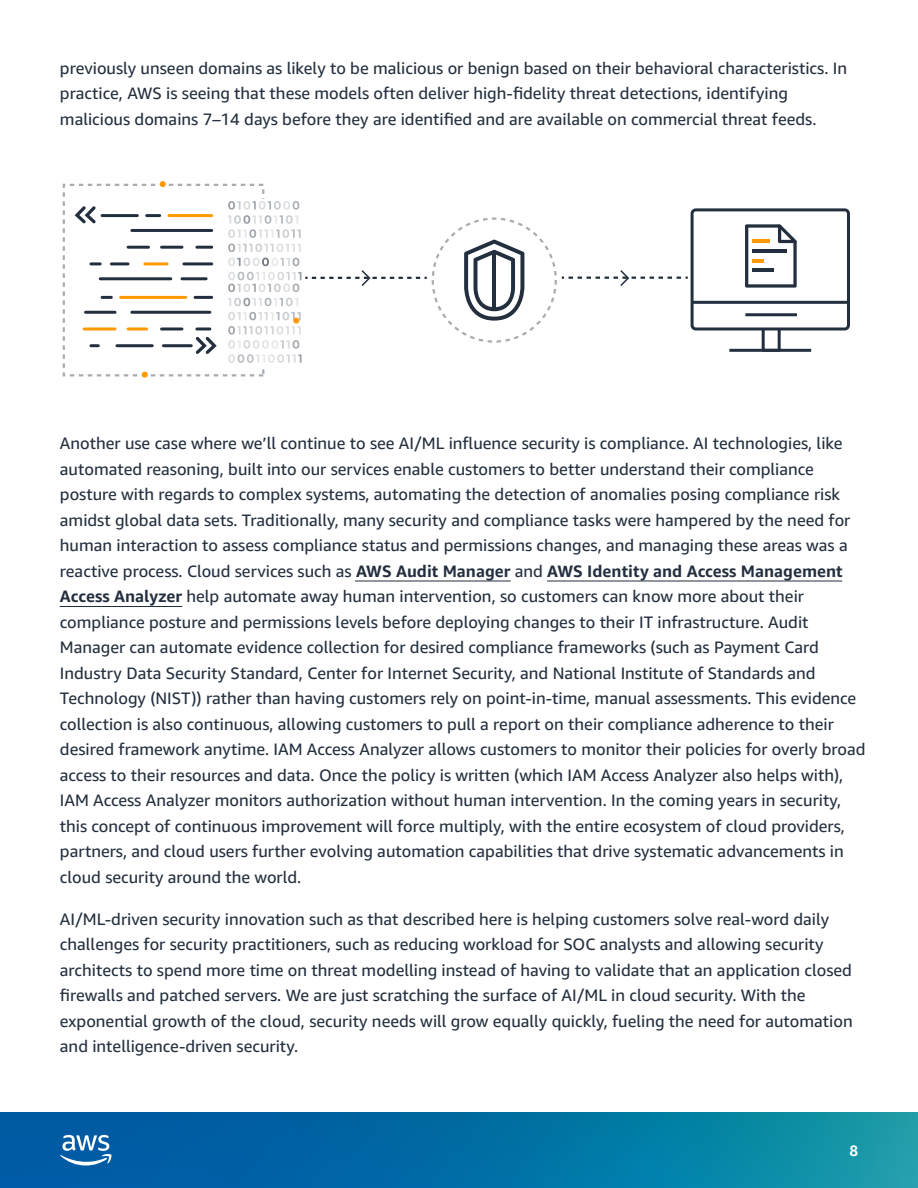
<style>
.page{position:relative;width:918px;height:1188px;background:#fff}
.page>*{position:absolute;margin:0;border:0;box-sizing:border-box;transform-origin:0 0}
.t1{font:700 24.3px "Bebas Neue";color:#000;scale:.62 1}
.t2{font:700 24.3px "Bebas Neue";color:#000;scale:.26 1}
.t3{font:700 22.05px "Bebas Neue";color:#000;scale:.49 1}
.t4{font:16.5px/25.5px "Amazon Ember";color:#232f3e}
.t5{font:700 15px "Amazon Ember";color:#fff}
.s1{font-weight:700}
</style>
<div class="page">
<svg style="left:0;top:1112px;width:918px;height:76px;background:#0472a5"></svg>
<svg style="left:60px;top:1135px;width:52px;height:31px"></svg>
<svg style="left:464px;top:240px;width:60px;height:81px"></svg>
<hr style="left:492px;top:252px;width:4px;height:57px;background:#232f3e">
<div style="left:691px;top:208px;width:159px;height:122px;border:3px solid #232f3e;border-radius:4px"></div>
<hr style="left:692px;top:301px;width:156px;height:3px;background:#232f3e">
<hr style="left:745px;top:313px;width:52px;height:3px;background:#232f3e">
<div style="left:762px;top:327px;width:19px;height:25px;border:3px solid #232f3e"></div>
<hr style="left:729px;top:349px;width:82px;height:3px;background:#232f3e">
<svg style="left:745px;top:224px;width:52px;height:64px"></svg>
<svg style="left:75px;top:206px;width:21px;height:17px"></svg>
<svg style="left:196px;top:337px;width:21px;height:17px"></svg>
<hr style="left:102px;top:214px;width:35px;height:3px;background:#232f3e">
<hr style="left:169px;top:214px;width:43px;height:3px;background:#f90">
<hr style="left:132px;top:229px;width:80px;height:3px;background:#232f3e">
<hr style="left:128px;top:246px;width:21px;height:3px;background:#232f3e">
<hr style="left:162px;top:246px;width:20px;height:3px;background:#232f3e">
<hr style="left:197px;top:246px;width:15px;height:3px;background:#232f3e">
<hr style="left:184px;top:262px;width:28px;height:3px;background:#232f3e">
<hr style="left:145px;top:262px;width:22px;height:3px;background:#f90">
<hr style="left:100px;top:277px;width:71px;height:3px;background:#232f3e">
<hr style="left:121px;top:296px;width:65px;height:3px;background:#f90">
<svg style="left:102px;top:296px;width:9px;height:3px"></svg>
<hr style="left:86px;top:311px;width:29px;height:3px;background:#232f3e">
<hr style="left:132px;top:311px;width:78px;height:3px;background:#232f3e">
<svg style="left:197px;top:327px;width:13px;height:3px"></svg>
<hr style="left:162px;top:327px;width:20px;height:3px;background:#232f3e">
<hr style="left:128px;top:327px;width:19px;height:3px;background:#f90">
<hr style="left:117px;top:344px;width:35px;height:3px;background:#232f3e">
<hr style="left:163px;top:344px;width:28px;height:3px;background:#232f3e">
<svg style="left:91px;top:344px;width:7px;height:3px"></svg>
<hr style="left:84px;top:327px;width:31px;height:3px;background:#f90">
<hr style="left:195px;top:296px;width:17px;height:3px;background:#232f3e">
<hr style="left:182px;top:277px;width:24px;height:3px;background:#232f3e">
<hr style="left:111px;top:262px;width:17px;height:3px;background:#232f3e">
<svg style="left:91px;top:262px;width:9px;height:3px"></svg>
<svg style="left:147px;top:214px;width:13px;height:3px"></svg>
<svg style="left:228px;top:298px;width:70px;height:8px"></svg>
<svg style="left:228px;top:201px;width:73px;height:37px"></svg>
<svg style="left:228px;top:244px;width:73px;height:8px"></svg>
<svg style="left:160px;top:181px;width:6px;height:6px"></svg>
<svg style="left:228px;top:312px;width:74px;height:51px"></svg>
<svg style="left:142px;top:372px;width:6px;height:6px"></svg>
<svg style="left:228px;top:258px;width:199px;height:34px"></svg>
<svg style="left:562px;top:270px;width:126px;height:16px"></svg>
<hr style="left:355px;top:581px;width:156px;height:1px;background:#232f3e">
<hr style="left:547px;top:581px;width:295px;height:1px;background:#232f3e">
<hr style="left:60px;top:606px;width:122px;height:1px;background:#232f3e">
<p class="t4" style="left:60px;top:55px;width:789px">previously unseen domains as likely to be malicious or benign based on their behavioral characteristics. In practice, AWS is seeing that these models often deliver high-fidelity threat detections, identifying malicious domains 7–14 days before they are identified and are available on commercial threat feeds.</p>
<p class="t4" style="left:60px;top:431px;width:807px">Another use case where we’ll continue to see AI/ML influence security is compliance. AI technologies, like automated reasoning, built into our services enable customers to better understand their compliance posture with regards to complex systems, automating the detection of anomalies posing compliance risk amidst global data sets. Traditionally, many security and compliance tasks were hampered by the need for human interaction to assess compliance status and permissions changes, and managing these areas was a reactive process. Cloud services such as <span class="s1">AWS Audit Manager</span> and <span class="s1">AWS Identity and Access Management Access Analyzer</span> help automate away human intervention, so customers can know more about their compliance posture and permissions levels before deploying changes to their IT infrastructure. Audit Manager can automate evidence collection for desired compliance frameworks (such as Payment Card Industry Data Security Standard, Center for Internet Security, and National Institute of Standards and Technology (NIST)) rather than having customers rely on point-in-time, manual assessments. This evidence collection is also continuous, allowing customers to pull a report on their compliance adherence to their desired framework anytime. IAM Access Analyzer allows customers to monitor their policies for overly broad access to their resources and data. Once the policy is written (which IAM Access Analyzer also helps with), IAM Access Analyzer monitors authorization without human intervention. In the coming years in security, this concept of continuous improvement will force multiply, with the entire ecosystem of cloud providers, partners, and cloud users further evolving automation capabilities that drive systematic advancements in cloud security around the world.</p>
<p class="t4" style="left:60px;top:906px;width:794px">AI/ML-driven security innovation such as that described here is helping customers solve real-word daily challenges for security practitioners, such as reducing workload for SOC analysts and allowing security architects to spend more time on threat modelling instead of having to validate that an application closed firewalls and patched servers. We are just scratching the surface of AI/ML in cloud security. With the exponential growth of the cloud, security needs will grow equally quickly, fueling the need for automation and intelligence-driven security.</p>
<h2 class="t3" style="left:355px;top:561px;width:307px">HTTPS://AWS.AMAZON.COM/AUDIT-MANAGER/</h2>
<h1 class="t1" style="left:546px;top:560px;width:468px">HTTPS://AWS.AMAZON.COM/IAM/FEATURES/ANALYZE-ACCESS/</h1>
<h1 class="t2" style="left:59px;top:585px;width:464px">HTTPS://AWS.AMAZON.COM/IAM/FEATURES/ANALYZE-ACCESS/</h1>
<p class="t5" style="left:850px;top:1141px;width:10px">8</p>
</div>
